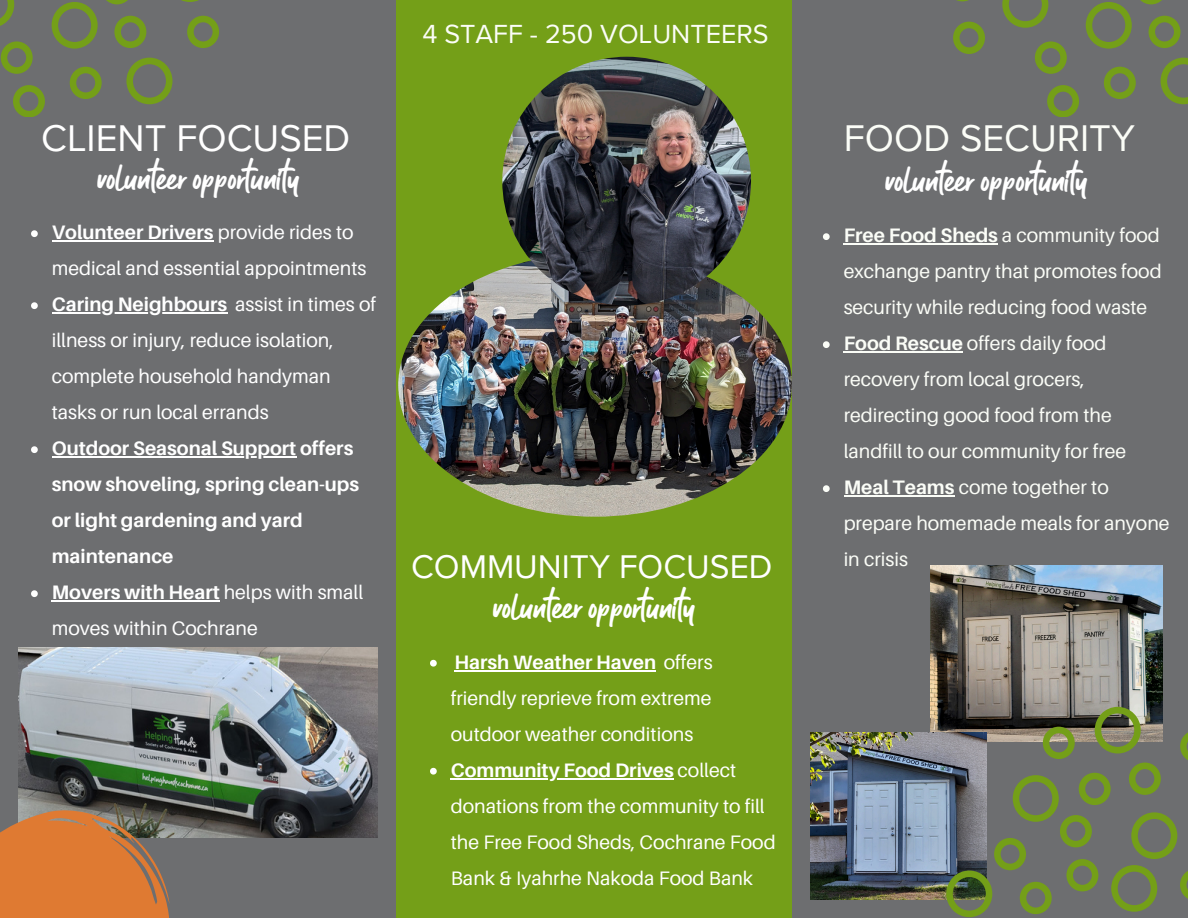
<style>
.page{position:relative;width:1188px;height:918px;background:#6d6e70}
.page>*{position:absolute;margin:0;border:0;box-sizing:border-box;transform-origin:0 0}
.t1{font:38.25px "Proxima Nova";color:#fff}
.t2{font:38.25px "Proxima Nova";color:#fbfdf7}
.t3{font:33.75px "Proxima Nova";color:#fff}
.t4{font:33px "Guthen Bloots Personal Use";color:#fff}
.t5{font:27px "Proxima Nova";color:#fbfdf7}
.t6{font:19.5px/36px "Aileron";color:#fff}
.t7{font:19.5px/36px "Aileron";color:#fbfdf7}
.t8{font:700 19.5px/36px "Aileron";color:#fff}
.s1{font-weight:700}
.s2{font-weight:400}
</style>
<div class="page">
<div style="left:396px;top:0;width:396px;height:918px;background:#749f18"></div>
<img style="left:398px;top:253px;width:394px;height:264px;border-radius:50%">
<img style="left:502px;top:57px;width:249px;height:248px;border-radius:50%">
<img style="left:930px;top:565px;width:232px;height:167px">
<img style="left:811px;top:732px;width:135px;height:168px">
<svg style="left:946px;top:707px;width:242px;height:211px"></svg>
<svg style="left:0;top:0;width:219px;height:117px"></svg>
<svg style="left:953px;top:0;width:235px;height:117px"></svg>
<img style="left:19px;top:647px;width:359px;height:190px">
<svg style="left:0;top:810px;width:170px;height:108px;background:#c7773d"></svg>
<svg style="left:31px;top:230px;width:7px;height:7px"></svg>
<hr style="left:52px;top:240px;width:162px;height:2px;background:#fff">
<svg style="left:31px;top:302px;width:7px;height:7px"></svg>
<hr style="left:52px;top:312px;width:175px;height:2px;background:#fff">
<svg style="left:31px;top:446px;width:7px;height:7px"></svg>
<hr style="left:52px;top:456px;width:244px;height:2px;background:#fff">
<svg style="left:31px;top:590px;width:7px;height:7px"></svg>
<hr style="left:52px;top:600px;width:168px;height:2px;background:#fff">
<svg style="left:823px;top:233px;width:7px;height:7px"></svg>
<hr style="left:844px;top:243px;width:154px;height:2px;background:#fbfdf7">
<svg style="left:823px;top:341px;width:7px;height:7px"></svg>
<hr style="left:844px;top:351px;width:119px;height:2px;background:#fbfdf7">
<svg style="left:823px;top:485px;width:7px;height:7px"></svg>
<hr style="left:844px;top:495px;width:111px;height:2px;background:#fbfdf7">
<svg style="left:430px;top:660px;width:7px;height:7px"></svg>
<hr style="left:455px;top:670px;width:201px;height:1px;background:#fff">
<svg style="left:430px;top:768px;width:7px;height:7px"></svg>
<hr style="left:451px;top:778px;width:223px;height:1px;background:#fff">
<p class="t5" style="left:422px;top:19px;width:348px">4 STAFF - 250 VOLUNTEERS</p>
<h3 class="t1" style="left:41px;top:116px;width:311px">CLIENT FOCUSED</h3>
<p class="t2" style="left:844px;top:116px;width:293px">FOOD SECURITY</p>
<p class="t4" style="left:97px;top:157px;width:203px">volunteer opportunity</p>
<h1 class="t4" style="left:885px;top:160px;width:203px">volunteer opportunity</h1>
<p class="t6" style="left:52px;top:214px;width:316px"><span class="s1">Volunteer Drivers</span> provide rides to medical and essential appointments</p>
<p class="t6" style="left:52px;top:286px;width:326px"><span class="s1">Caring Neighbours</span> assist in times of illness or injury, reduce isolation, complete household handyman</p>
<p class="t8" style="left:52px;top:394px;width:309px"><span class="s2">tasks or run local errands<br></span>Outdoor Seasonal Support offers snow shoveling, spring clean-ups or light gardening and yard maintenance</p>
<p class="t6" style="left:52px;top:574px;width:313px"><span class="s1">Movers with Heart</span> helps with small moves within Cochrane</p>
<p class="t7" style="left:844px;top:217px;width:319px;text-align:justify"><span class="s1">Free Food Sheds</span> a community food exchange pantry that promotes food security while reducing food waste</p>
<h4 class="t7" style="left:844px;top:325px;width:284px"><span class="s1">Food Rescue</span> offers daily food recovery from local grocers, redirecting good food from the landfill to our community for free</h4>
<p class="t7" style="left:844px;top:469px;width:327px"><span class="s1">Meal Teams</span> come together to prepare homemade meals for anyone</p>
<p class="t3" style="left:411px;top:547px;width:363px">COMMUNITY FOCUSED</p>
<p class="t7" style="left:844px;top:541px;width:66px">in crisis</p>
<h2 class="t4" style="left:493px;top:586px;width:203px">volunteer opportunity</h2>
<h3 class="t6" style="left:451px;top:644px;width:263px;text-align:justify"><span class="s1">Harsh Weather Haven</span> offers friendly reprieve from extreme outdoor weather conditions</h3>
<p class="t6" style="left:451px;top:752px;width:326px"><span class="s1">Community Food Drives</span> collect donations from the community to fill the Free Food Sheds, Cochrane Food Bank &amp; Iyahrhe Nakoda Food Bank</p>
</div>
